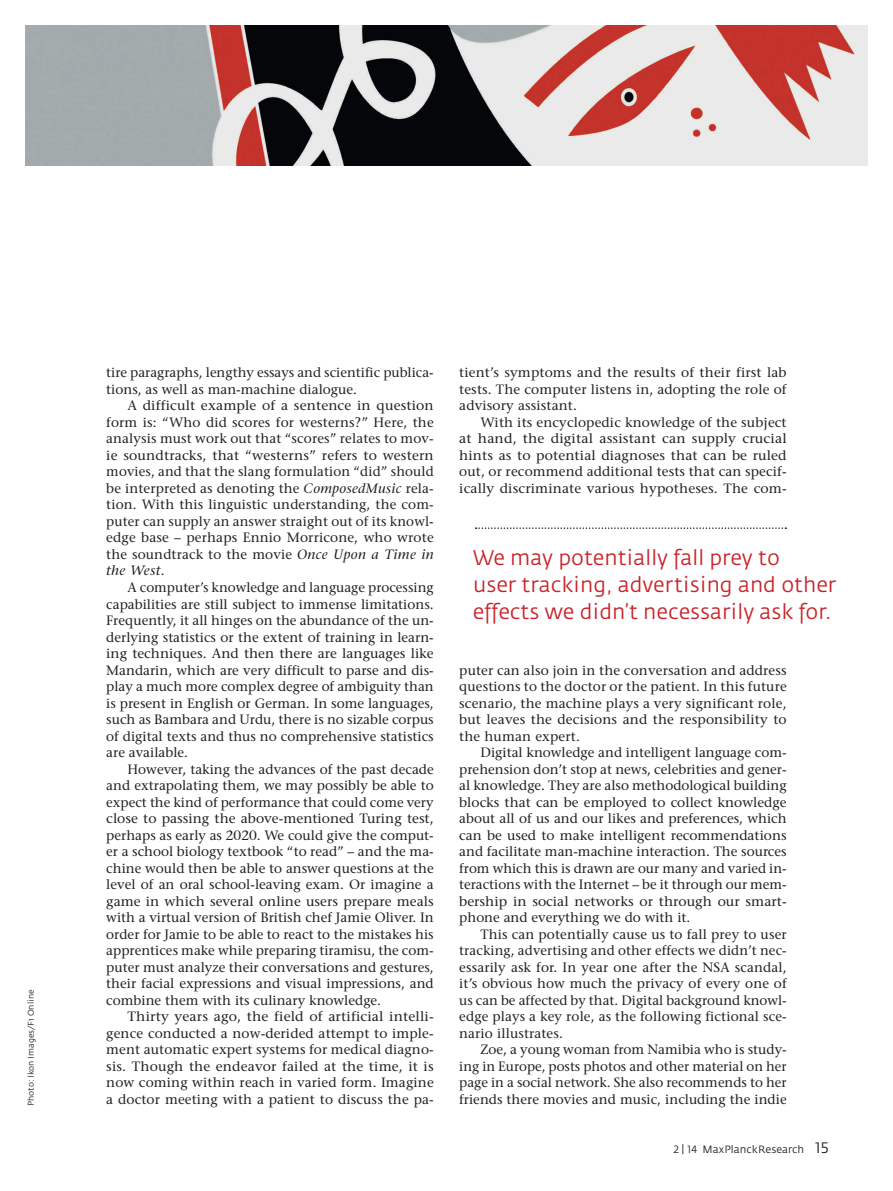
<style>
.page{position:relative;width:893px;height:1191px;background:#fff}
.page>*{position:absolute;margin:0;border:0;box-sizing:border-box;transform-origin:0 0}
.t1{font:21px/27px "Fedra Sans";color:#c8242b}
.t2{font:13.5px "Stone Serif";color:#231f20}
.t3{font:13.5px "Stone Serif";color:#231f20;scale:1.04 1}
.t4{font:italic 13.5px "Stone Serif";letter-spacing:.03em;color:#231f20}
.t5{font:10.5px "Fedra Sans";color:#231f20}
.t6{font:8.25px "Fedra Sans";color:#231f20}
.s1{font-style:italic}
.s2{font-style:normal}
.s3{font-family:"Fedra Sans Book SC"}
.s4{font-family:"Fedra Sans Book SC";font-size:15px}
</style>
<div class="page">
<svg style="left:476px;top:527px;width:310px;height:2px"></svg>
<img style="left:26px;top:26px;width:841px;height:140px">
<p class="t6" style="left:28px;top:1106px;width:118px;rotate:-90deg">Photo: Ikon Images/F1 Online</p>
<p class="t2" style="left:106px;top:367px;width:329px">tire paragraphs, lengthy essays and scientific publica-</p>
<p class="t2" style="left:106px;top:384px;width:252px">tions, as well as man-machine dialogue.</p>
<p class="t2" style="left:128px;top:400px;width:308px">A difficult example of a sentence in question</p>
<p class="t2" style="left:106px;top:417px;width:329px">form is: “Who did scores for westerns?” Here, the</p>
<p class="t2" style="left:106px;top:433px;width:329px">analysis must work out that “scores” relates to mov-</p>
<p class="t2" style="left:106px;top:450px;width:329px">ie soundtracks, that “westerns” refers to western</p>
<p class="t2" style="left:106px;top:466px;width:329px">movies, and that the slang formulation “did” should</p>
<p class="t2" style="left:106px;top:483px;width:329px">be interpreted as denoting the <span class="s1">ComposedMusic</span> rela-</p>
<p class="t2" style="left:106px;top:499px;width:329px">tion. With this linguistic understanding, the com-</p>
<p class="t2" style="left:106px;top:516px;width:329px">puter can supply an answer straight out of its knowl-</p>
<p class="t2" style="left:106px;top:532px;width:329px">edge base – perhaps Ennio Morricone, who wrote</p>
<p class="t2" style="left:106px;top:549px;width:329px">the soundtrack to the movie <span class="s1">Once Upon a Time in</span></p>
<p class="t4" style="left:106px;top:565px;width:60px">the West<span class="s2">.</span></p>
<p class="t2" style="left:128px;top:582px;width:308px">A computer’s knowledge and language processing</p>
<p class="t2" style="left:106px;top:598px;width:329px">capabilities are still subject to immense limitations.</p>
<p class="t2" style="left:106px;top:615px;width:329px">Frequently, it all hinges on the abundance of the un-</p>
<p class="t2" style="left:106px;top:631px;width:329px">derlying statistics or the extent of training in learn-</p>
<p class="t2" style="left:106px;top:648px;width:329px">ing techniques. And then there are languages like</p>
<p class="t2" style="left:106px;top:664px;width:329px">Mandarin, which are very difficult to parse and dis-</p>
<p class="t2" style="left:106px;top:681px;width:329px">play a much more complex degree of ambiguity than</p>
<p class="t2" style="left:106px;top:697px;width:329px">is present in English or German. In some languages,</p>
<p class="t2" style="left:106px;top:714px;width:329px">such as Bambara and Urdu, there is no sizable corpus</p>
<p class="t2" style="left:106px;top:730px;width:329px">of digital texts and thus no comprehensive statistics</p>
<p class="t2" style="left:106px;top:747px;width:83px">are available.</p>
<p class="t2" style="left:128px;top:763px;width:308px">However, taking the advances of the past decade</p>
<p class="t2" style="left:106px;top:780px;width:329px">and extrapolating them, we may possibly be able to</p>
<p class="t2" style="left:106px;top:796px;width:329px">expect the kind of performance that could come very</p>
<p class="t2" style="left:106px;top:813px;width:329px">close to passing the above-mentioned Turing test,</p>
<p class="t2" style="left:106px;top:829px;width:329px">perhaps as early as 2020. We could give the comput-</p>
<p class="t2" style="left:106px;top:846px;width:329px">er a school biology textbook “to read” – and the ma-</p>
<p class="t2" style="left:106px;top:862px;width:329px">chine would then be able to answer questions at the</p>
<p class="t2" style="left:106px;top:879px;width:329px">level of an oral school-leaving exam. Or imagine a</p>
<p class="t2" style="left:106px;top:895px;width:329px">game in which several online users prepare meals</p>
<p class="t2" style="left:106px;top:912px;width:329px">with a virtual version of British chef Jamie Oliver. In</p>
<p class="t2" style="left:106px;top:928px;width:329px">order for Jamie to be able to react to the mistakes his</p>
<p class="t2" style="left:106px;top:945px;width:329px">apprentices make while preparing tiramisu, the com-</p>
<p class="t2" style="left:106px;top:961px;width:329px">puter must analyze their conversations and gestures,</p>
<p class="t2" style="left:106px;top:978px;width:329px">their facial expressions and visual impressions, and</p>
<p class="t2" style="left:106px;top:994px;width:276px">combine them with its culinary knowledge.</p>
<p class="t3" style="left:128px;top:1011px;width:296px">Thirty years ago, the field of artificial intelli-</p>
<p class="t2" style="left:106px;top:1027px;width:329px">gence conducted a now-derided attempt to imple-</p>
<p class="t2" style="left:106px;top:1044px;width:329px">ment automatic expert systems for medical diagno-</p>
<p class="t2" style="left:106px;top:1060px;width:329px">sis. Though the endeavor failed at the time, it is</p>
<p class="t2" style="left:106px;top:1077px;width:329px">now coming within reach in varied form. Imagine</p>
<p class="t2" style="left:106px;top:1093px;width:329px">a doctor meeting with a patient to discuss the pa-</p>
<p class="t2" style="left:459px;top:367px;width:329px">tient’s symptoms and the results of their first lab</p>
<p class="t2" style="left:459px;top:384px;width:329px">tests. The computer listens in, adopting the role of</p>
<p class="t2" style="left:459px;top:400px;width:119px">advisory assistant.</p>
<p class="t2" style="left:480px;top:417px;width:308px">With its encyclopedic knowledge of the subject</p>
<p class="t3" style="left:459px;top:433px;width:316px">at hand, the digital assistant can supply crucial</p>
<p class="t2" style="left:459px;top:450px;width:329px">hints as to potential diagnoses that can be ruled</p>
<p class="t2" style="left:459px;top:466px;width:329px">out, or recommend additional tests that can specif-</p>
<p class="t2" style="left:459px;top:483px;width:329px">ically discriminate various hypotheses. The com-</p>
<p class="t1" style="left:473px;top:545px;width:365px">We may potentially fall prey to<br>user tracking, advertising and other effects we didn’t necessarily ask for.</p>
<p class="t2" style="left:459px;top:664px;width:329px">puter can also join in the conversation and address</p>
<p class="t2" style="left:459px;top:681px;width:329px">questions to the doctor or the patient. In this future</p>
<p class="t2" style="left:459px;top:697px;width:329px">scenario, the machine plays a very significant role,</p>
<p class="t2" style="left:459px;top:714px;width:329px">but leaves the decisions and the responsibility to</p>
<p class="t2" style="left:459px;top:730px;width:122px">the human expert.</p>
<p class="t2" style="left:480px;top:747px;width:308px">Digital knowledge and intelligent language com-</p>
<p class="t2" style="left:459px;top:763px;width:329px">prehension don’t stop at news, celebrities and gener-</p>
<p class="t2" style="left:459px;top:780px;width:329px">al knowledge. They are also methodological building</p>
<p class="t2" style="left:459px;top:796px;width:329px">blocks that can be employed to collect knowledge</p>
<p class="t2" style="left:459px;top:813px;width:329px">about all of us and our likes and preferences, which</p>
<p class="t2" style="left:459px;top:829px;width:329px">can be used to make intelligent recommendations</p>
<p class="t2" style="left:459px;top:846px;width:329px">and facilitate man-machine interaction. The sources</p>
<p class="t2" style="left:459px;top:862px;width:329px">from which this is drawn are our many and varied in-</p>
<p class="t2" style="left:459px;top:879px;width:329px">teractions with the Internet – be it through our mem-</p>
<p class="t2" style="left:459px;top:895px;width:329px">bership in social networks or through our smart-</p>
<p class="t2" style="left:459px;top:912px;width:233px">phone and everything we do with it.</p>
<p class="t2" style="left:480px;top:928px;width:308px">This can potentially cause us to fall prey to user</p>
<p class="t2" style="left:459px;top:945px;width:329px">tracking, advertising and other effects we didn’t nec-</p>
<p class="t2" style="left:459px;top:961px;width:329px">essarily ask for. In year one after the NSA scandal,</p>
<p class="t2" style="left:459px;top:978px;width:329px">it’s obvious how much the privacy of every one of</p>
<p class="t2" style="left:459px;top:994px;width:329px">us can be affected by that. Digital background knowl-</p>
<p class="t2" style="left:459px;top:1011px;width:329px">edge plays a key role, as the following fictional sce-</p>
<p class="t2" style="left:459px;top:1027px;width:105px">nario illustrates.</p>
<p class="t2" style="left:480px;top:1044px;width:308px">Zoe, a young woman from Namibia who is study-</p>
<p class="t2" style="left:459px;top:1060px;width:329px">ing in Europe, posts photos and other material on her</p>
<p class="t2" style="left:459px;top:1077px;width:329px">page in a social network. She also recommends to her</p>
<p class="t2" style="left:459px;top:1093px;width:329px">friends there movies and music, including the indie</p>
<p class="t5" style="left:674px;top:1145px;width:157px"><span class="s3">2 | 14</span> MaxPlanckResearch <span class="s4">15</span></p>
</div>
